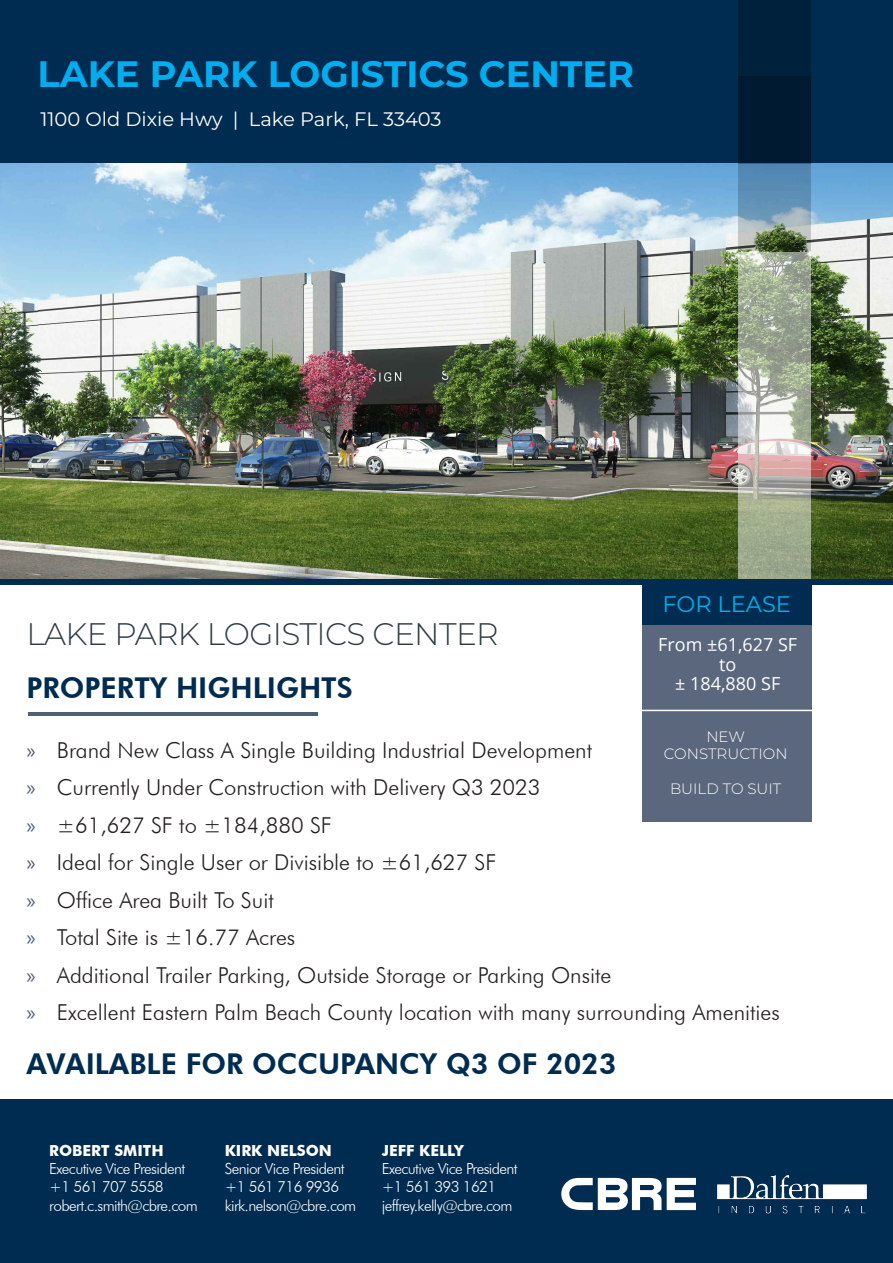
<style>
.page{position:relative;width:893px;height:1263px;background:#fff}
.page>*{position:absolute;margin:0;border:0;box-sizing:border-box;transform-origin:0 0}
.t1{font:700 36.6px "Montserrat";color:#00aeef}
.t2{font:300 31.2px "Montserrat";letter-spacing:-.02em;color:#2e3c44}
.t3{font:800 28.65px "Futura BT";color:#002c51}
.t4{font:22.5px "Montserrat";color:#00aeef}
.t5{font:300 21.9px "Futura BT";color:#231f20}
.t6{font:19.5px "Montserrat";color:#fff}
.t7{font:18px "Open Sans";color:#fff}
.Broker_Contact_Info{font:300 15.3px "Futura BT";letter-spacing:-.04em;color:#fff}
.Broker_Name{font:700 15.3px "Futura BT";color:#fff}
.t8{font:300 15px "Montserrat";color:#fff}
.s1{font-family:"Myriad Pro";font-weight:400;color:#515f76}
</style>
<div class="page">
<div style="left:0;top:0;width:893px;height:164px;background:#002c51"></div>
<div style="left:0;top:1099px;width:893px;height:164px;background:#002c51"></div>
<img style="left:0;top:164px;width:893px;height:416px">
<svg style="left:739px;top:252px;width:72px;height:328px;background:#afb4a2"></svg>
<svg style="left:739px;top:164px;width:72px;height:87px;background:#6c90a0"></svg>
<div style="left:739px;top:0;width:72px;height:164px;background:#001b31"></div>
<div style="left:642px;top:582px;width:169px;height:46px;background:#002c51"></div>
<div style="left:642px;top:625px;width:169px;height:197px;background:#5a677d"></div>
<hr style="left:28px;top:712px;width:290px;height:4px;background:#515f76">
<div style="left:0;top:580px;width:893px;height:5px;background:#002c51"></div>
<img style="left:717px;top:1175px;width:150px;height:39px">
<svg style="left:561px;top:1178px;width:135px;height:32px"></svg>
<hr style="left:640px;top:710px;width:175px;height:1px;background:#fff">
<p class="t1" style="left:37px;top:48px;width:598px">LAKE PARK LOGISTICS CENTER</p>
<p class="t6" style="left:40px;top:106px;width:403px">1100 Old Dixie Hwy | Lake Park, FL 33403</p>
<p class="t2" style="left:27px;top:613px;width:474px">LAKE PARK LOGISTICS CENTER</p>
<p class="t3" style="left:27px;top:670px;width:328px">PROPERTY HIGHLIGHTS</p>
<p class="t4" style="left:662px;top:588px;width:130px">FOR LEASE</p>
<p class="t7" style="left:658px;top:632px;width:140px">From ±61,627 SF</p>
<p class="t7" style="left:719px;top:652px;width:19px">to</p>
<p class="t7" style="left:675px;top:671px;width:107px">± 184,880 SF</p>
<p class="t8" style="left:706px;top:726px;width:40px">NEW</p>
<p class="t8" style="left:664px;top:744px;width:125px">CONSTRUCTION</p>
<p class="t8" style="left:670px;top:779px;width:113px">BUILD TO SUIT</p>
<p class="t5" style="left:27px;top:736px;width:567px"><span class="s1">»</span> Brand New Class A Single Building Industrial Development</p>
<p class="t5" style="left:27px;top:774px;width:515px"><span class="s1">»</span> Currently Under Construction with Delivery Q3 2023</p>
<p class="t5" style="left:27px;top:811px;width:307px"><span class="s1">»</span> ±61,627 SF to ±184,880 SF</p>
<p class="t5" style="left:27px;top:849px;width:471px"><span class="s1">»</span> Ideal for Single User or Divisible to ±61,627 SF</p>
<p class="t5" style="left:27px;top:886px;width:249px"><span class="s1">»</span> Office Area Built To Suit</p>
<p class="t5" style="left:27px;top:924px;width:270px"><span class="s1">»</span> Total Site is ±16.77 Acres</p>
<p class="t5" style="left:27px;top:961px;width:586px"><span class="s1">»</span> Additional Trailer Parking, Outside Storage or Parking Onsite</p>
<p class="t5" style="left:27px;top:999px;width:755px"><span class="s1">»</span> Excellent Eastern Palm Beach County location with many surrounding Amenities</p>
<p class="t3" style="left:27px;top:1047px;width:591px">AVAILABLE FOR OCCUPANCY Q3 OF 2023</p>
<p class="Broker_Name" style="left:49px;top:1141px;width:116px">ROBERT SMITH</p>
<p class="Broker_Contact_Info" style="left:49px;top:1159px;width:137px">Executive Vice President</p>
<p class="Broker_Contact_Info" style="left:49px;top:1177px;width:116px">+1 561 707 5558</p>
<p class="Broker_Contact_Info" style="left:49px;top:1196px;width:150px">robert.c.smith@cbre.com</p>
<p class="Broker_Name" style="left:225px;top:1141px;width:109px">KIRK NELSON</p>
<p class="Broker_Contact_Info" style="left:225px;top:1159px;width:121px">Senior Vice President</p>
<p class="Broker_Contact_Info" style="left:225px;top:1177px;width:116px">+1 561 716 9936</p>
<p class="Broker_Contact_Info" style="left:225px;top:1196px;width:133px">kirk.nelson@cbre.com</p>
<p class="Broker_Name" style="left:382px;top:1141px;width:83px">JEFF KELLY</p>
<p class="Broker_Contact_Info" style="left:382px;top:1159px;width:137px">Executive Vice President</p>
<p class="Broker_Contact_Info" style="left:382px;top:1177px;width:116px">+1 561 393 1621</p>
<p class="Broker_Contact_Info" style="left:382px;top:1196px;width:132px">jeffrey.kelly@cbre.com</p>
</div>
